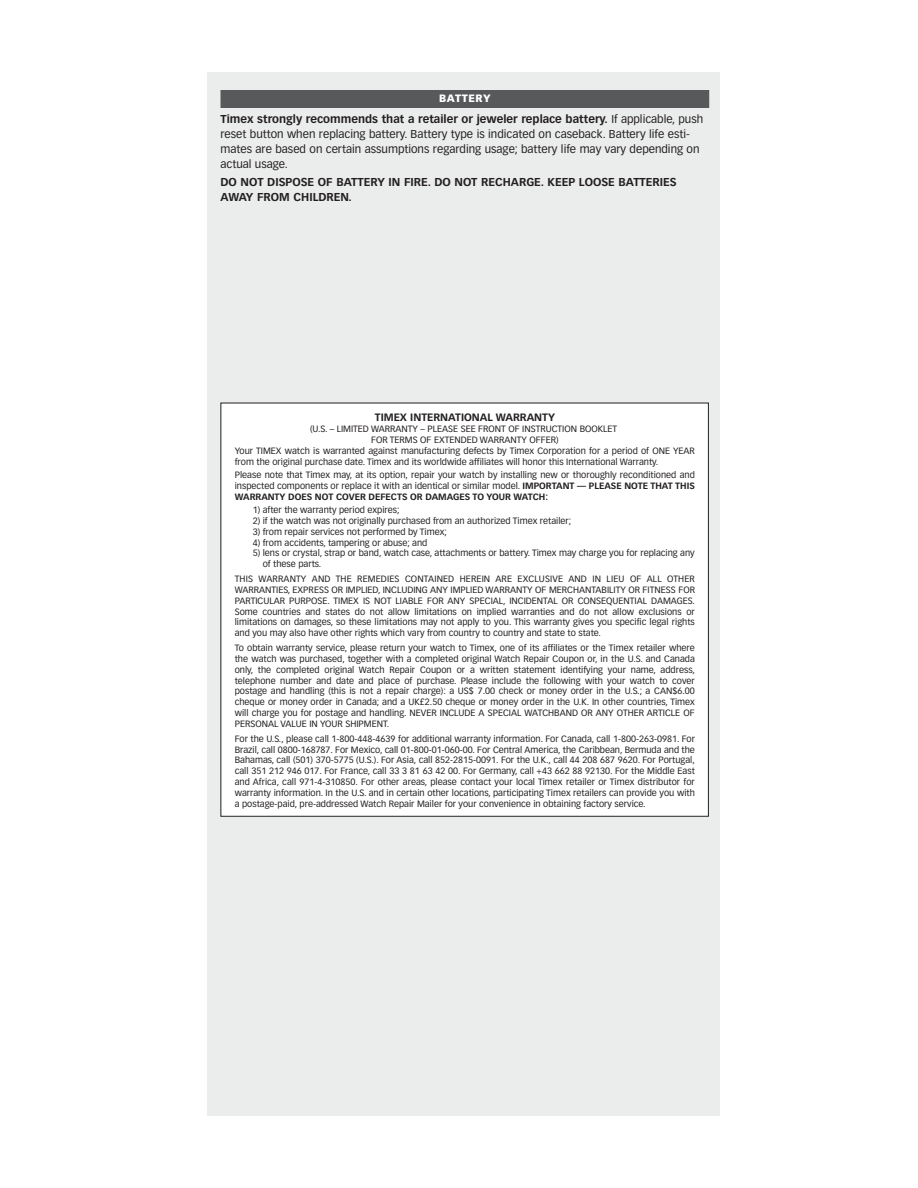
<style>
.page{position:relative;width:918px;height:1188px;background:#fff}
.page>*{position:absolute;margin:0;border:0;box-sizing:border-box;transform-origin:0 0}
.t1{font:11.25px/15px "Vectora LH";color:#231f20}
.t2{font:700 11.25px/15px "Vectora LH";color:#231f20}
.t3{font:700 10.5px "Vectora LH";color:#231f20}
.t4{font:900 10.5px "Vectora LH";letter-spacing:.06em;color:#fff}
.t5{font:9px/10.8px "Vectora LH";color:#231f20;text-align:justify}
.s1{font-weight:700}
</style>
<div class="page">
<div style="left:207px;top:72px;width:513px;height:1044px;background:#ebecec"></div>
<div style="left:220px;top:90px;width:489px;height:18px;background:#58595b"></div>
<div style="left:221px;top:403px;width:487px;height:413px;background:#fff"></div>
<p class="t4" style="left:439px;top:94px;width:53px">BATTERY</p>
<p class="t1" style="left:220px;top:112px;width:484px"><span class="s1">Timex strongly recommends that a retailer or jeweler replace battery.</span> If applicable, push reset button when replacing battery. Battery type is indicated on caseback. Battery life esti&shy;mates are based on certain assumptions regarding usage; battery life may vary depending on actual usage.</p>
<p class="t2" style="left:220px;top:175px;width:458px">DO NOT DISPOSE OF BATTERY IN FIRE. DO NOT RECHARGE. KEEP LOOSE BATTERIES<br>AWAY FROM CHILDREN.</p>
<p class="t3" style="left:375px;top:413px;width:182px">TIMEX INTERNATIONAL WARRANTY</p>
<p class="t5" style="left:310px;top:424px;width:309px">(U.S. – LIMITED WARRANTY – PLEASE SEE FRONT OF INSTRUCTION BOOKLET</p>
<p class="t5" style="left:371px;top:435px;width:189px">FOR TERMS OF EXTENDED WARRANTY OFFER)</p>
<p class="t5" style="left:235px;top:446px;width:462px">Your TIMEX watch is warranted against manufacturing defects by Timex Corporation for a period of ONE YEAR</p>
<p class="t5" style="left:235px;top:457px;width:425px">from the original purchase date. Timex and its worldwide affiliates will honor this International Warranty.</p>
<p class="t5" style="left:235px;top:470px;width:462px">Please note that Timex may, at its option, repair your watch by installing new or thoroughly reconditioned and inspected components or replace it with an identical or similar model. <span class="s1">IMPORTANT — PLEASE NOTE THAT THIS WARRANTY DOES NOT COVER DEFECTS OR DAMAGES TO YOUR WATCH:</span></p>
<p class="t5" style="left:253px;top:505px;width:148px">1) after the warranty period expires;</p>
<p class="t5" style="left:253px;top:516px;width:320px">2) if the watch was not originally purchased from an authorized Timex retailer;</p>
<p class="t5" style="left:253px;top:527px;width:196px">3) from repair services not performed by Timex;</p>
<p class="t5" style="left:253px;top:538px;width:176px">4) from accidents, tampering or abuse; and</p>
<p class="t5" style="left:263px;top:548px;width:433px;text-indent:-10px">5) lens or crystal, strap or band, watch case, attachments or battery. Timex may charge you for replacing any of these parts.</p>
<p class="t5" style="left:235px;top:574px;width:462px">THIS WARRANTY AND THE REMEDIES CONTAINED HEREIN ARE EXCLUSIVE AND IN LIEU OF ALL OTHER WARRANTIES, EXPRESS OR IMPLIED, INCLUDING ANY IMPLIED WARRANTY OF MERCHANTABILITY OR FITNESS FOR PARTICULAR PURPOSE. TIMEX IS NOT LIABLE FOR ANY SPECIAL, INCIDENTAL OR CONSEQUENTIAL DAMAGES.<br>Some countries and states do not allow limitations on implied warranties and do not allow exclusions or limitations on damages, so these limitations may not apply to you. This warranty gives you specific legal rights and you may also have other rights which vary from country to country and state to state.</p>
<p class="t5" style="left:235px;top:643px;width:462px">To obtain warranty service, please return your watch to Timex, one of its affiliates or the Timex retailer where the watch was purchased, together with a completed original Watch Repair Coupon or, in the U.S. and Canada only, the completed original Watch Repair Coupon or a written statement identifying your name, address, telephone number and date and place of purchase. Please include the following with your watch to cover postage and handling (this is not a repair charge): a US$ 7.00 check or money order in the U.S.; a CAN$6.00 cheque or money order in Canada; and a UK£2.50 cheque or money order in the U.K. In other countries, Timex will charge you for postage and handling. NEVER INCLUDE A SPECIAL WATCHBAND OR ANY OTHER ARTICLE OF PERSONAL VALUE IN YOUR SHIPMENT.</p>
<p class="t5" style="left:235px;top:734px;width:462px">For the U.S., please call 1-800-448-4639 for additional warranty information. For Canada, call 1-800-263-0981. For Brazil, call 0800-168787. For Mexico, call 01-800-01-060-00. For Central America, the Caribbean, Bermuda and the Bahamas, call (501) 370-5775 (U.S.). For Asia, call 852-2815-0091. For the U.K., call 44 208 687 9620. For Portugal, call 351 212 946 017. For France, call 33 3 81 63 42 00. For Germany, call +43 662 88 92130. For the Middle East and Africa, call 971-4-310850. For other areas, please contact your local Timex retailer or Timex distributor for warranty information. In the U.S. and in certain other locations, participating Timex retailers can provide you with a postage-paid, pre-addressed Watch Repair Mailer for your convenience in obtaining factory service.</p>
</div>
